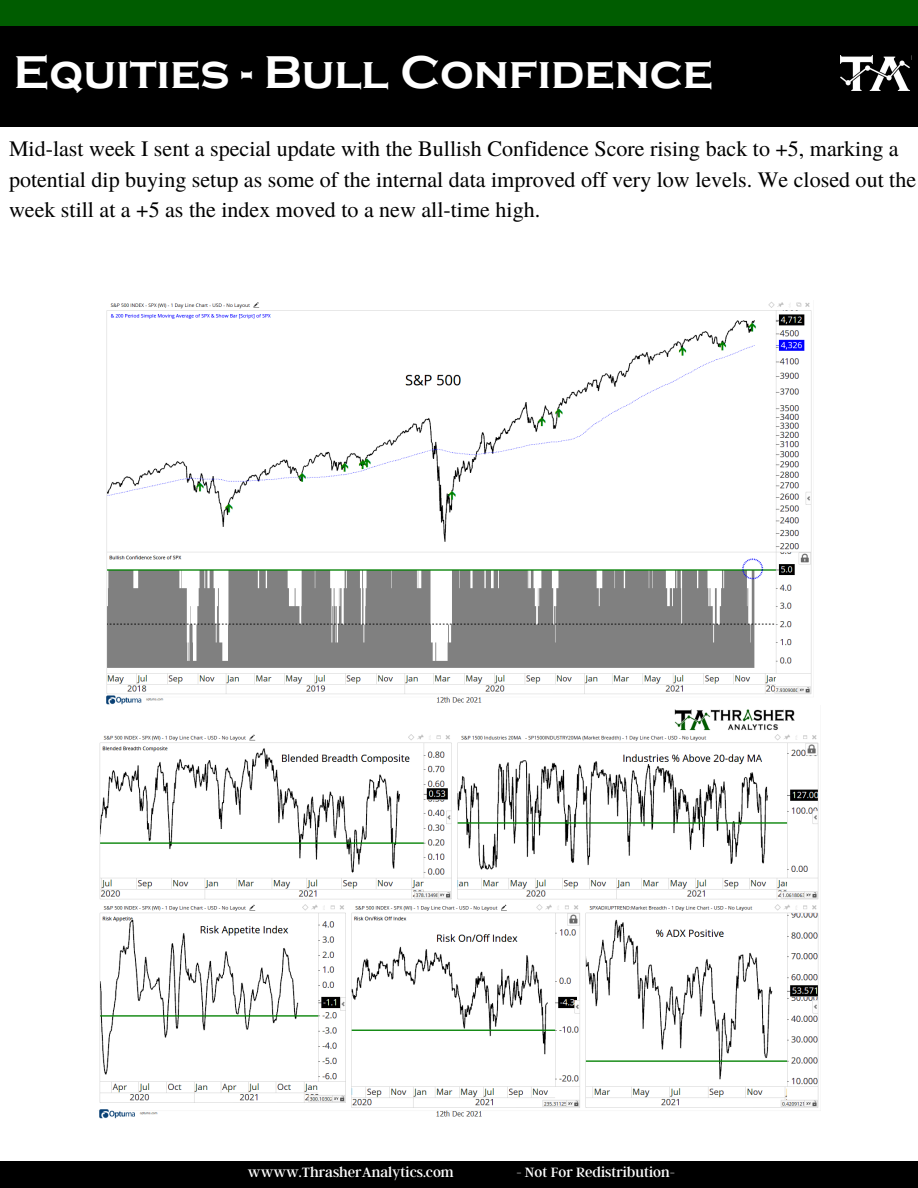
<style>
.page{position:relative;width:918px;height:1188px;background:#fff}
.page>*{position:absolute;margin:0;border:0;box-sizing:border-box;transform-origin:0 0}
.t1{font:700 47.25px "Copperplate Gothic";color:#fff}
.t2{font:22.05px/30.3px "Te X Gyre Termes";color:#000}
.t3{font:15px "Argent CF";color:#fff}
</style>
<div class="page">
<div style="left:0;top:0;width:918px;height:27px;background:#005c00"></div>
<div style="left:0;top:1162px;width:918px;height:26px;background:#000"></div>
<div style="left:0;top:26px;width:918px;height:101px;background:#000"></div>
<img style="left:840px;top:56px;width:70px;height:35px">
<img style="left:99px;top:709px;width:722px;height:410px">
<img style="left:106px;top:302px;width:706px;height:403px">
<h1 class="t1" style="left:14px;top:46px;width:701px">Equities - Bull Confidence</h1>
<p class="t2" style="left:9px;top:133px;width:909px">Mid-last week I sent a special update with the Bullish Confidence Score rising back to +5, marking a potential dip buying setup as some of the internal data improved off very low levels. We closed out the week still at a +5 as the index moved to a new all-time high.</p>
<p class="t3" style="left:248px;top:1162px;width:207px">wwww.ThrasherAnalytics.com</p>
<p class="t3" style="left:516px;top:1162px;width:160px">- Not For Redistribution-</p>
</div>
